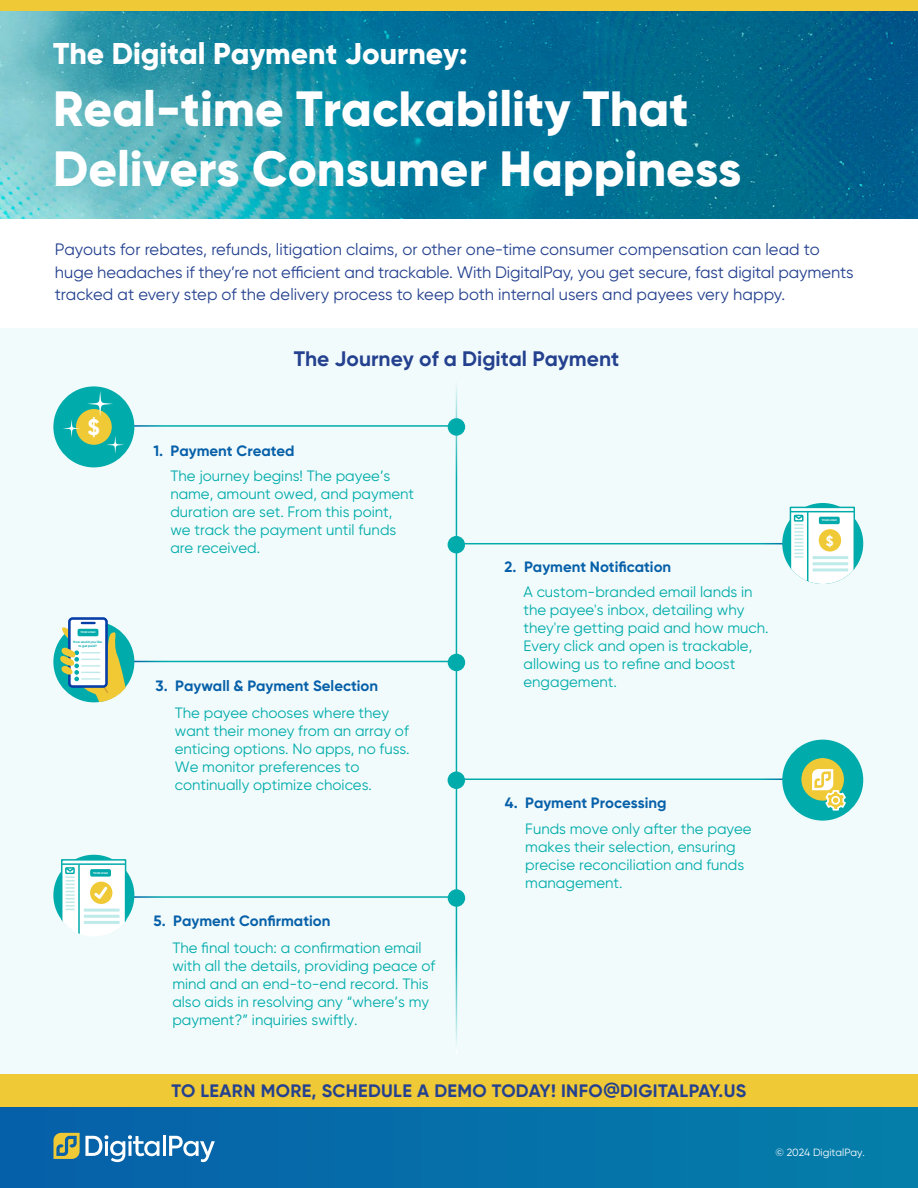
<style>
.page{position:relative;width:918px;height:1188px;background:#fff}
.page>*{position:absolute;margin:0;border:0;box-sizing:border-box;transform-origin:0 0}
.t1{font:800 49.5px/59.4px "Gilroy";color:#fff}
.t2{font:800 30px "Gilroy";color:#fff}
.t3{font:700 22.5px "Gilroy";color:#fff}
.t4{font:700 21px "Gilroy";color:#24418f}
.t5{font:700 18px "Gilroy";letter-spacing:.02em;color:#24418f}
.t6{font:16.5px/22.5px "Gilroy";color:#24418f}
.t7{font:15px/18px "Gilroy";color:#00abab}
.t8{font:700 15px "Gilroy";color:#0660a9}
.t9{font:700 14.1px "Gilroy";color:#fff}
.t10{font:700 11.7px "Gilroy";color:#02aaab}
.t11{font:10.5px "Gilroy";color:#fff}
.t12{font:700 3.3px/3.9px "Gilroy";color:#02aaab;text-align:center}
.t13{font:700 2.7px "Gilroy";letter-spacing:-.005em;color:#fff}
</style>
<div class="page">
<div style="left:0;top:328px;width:918px;height:746px;background:#f2fbfb"></div>
<svg style="left:0;top:11px;width:918px;height:208px;background:#1983a0"></svg>
<div style="left:0;top:1107px;width:918px;height:81px;background:linear-gradient(to right,#065fa9,#057fa9)"></div>
<div style="left:0;top:1075px;width:918px;height:32px;background:#f0c936"></div>
<svg style="left:53px;top:1133px;width:107px;height:29px;background:#5f94a9"></svg>
<hr style="left:163px;top:1135px;width:3px;height:21px;background:#fff">
<svg style="left:169px;top:1136px;width:46px;height:26px"></svg>
<div style="left:0;top:0;width:918px;height:11px;background:#f0c936"></div>
<hr style="left:456px;top:379px;width:1px;height:675px;background:#fff">
<hr style="left:132px;top:425px;width:324px;height:2px;background:#fff">
<div style="left:448px;top:418px;width:17px;height:18px;background:#00abab;border-radius:50%"></div>
<hr style="left:456px;top:543px;width:332px;height:1px;background:#fff">
<div style="left:448px;top:536px;width:17px;height:17px;background:#00abab;border-radius:50%"></div>
<hr style="left:456px;top:779px;width:332px;height:1px;background:#fff">
<div style="left:448px;top:772px;width:17px;height:17px;background:#00abab;border-radius:50%"></div>
<hr style="left:132px;top:661px;width:324px;height:1px;background:#fff">
<div style="left:448px;top:654px;width:17px;height:17px;background:#00abab;border-radius:50%"></div>
<hr style="left:132px;top:896px;width:324px;height:2px;background:#fff">
<div style="left:448px;top:889px;width:17px;height:18px;background:#00abab;border-radius:50%"></div>
<div style="left:53px;top:386px;width:81px;height:81px;background:#00abab;border-radius:50%"></div>
<div style="left:76px;top:409px;width:36px;height:36px;background:#f0c936;border-radius:50%"></div>
<svg style="left:87px;top:391px;width:26px;height:26px"></svg>
<svg style="left:62px;top:419px;width:19px;height:19px"></svg>
<svg style="left:106px;top:436px;width:18px;height:18px"></svg>
<div style="left:782px;top:503px;width:81px;height:81px;background:#00abab;border-radius:50%"></div>
<svg style="left:790px;top:507px;width:65px;height:77px;background:#ddefe3"></svg>
<hr style="left:813px;top:556px;width:35px;height:3px;background:#bfeaea">
<hr style="left:813px;top:562px;width:35px;height:3px;background:#bfeaea">
<hr style="left:813px;top:568px;width:35px;height:3px;background:#bfeaea">
<div style="left:819px;top:517px;width:21px;height:7px;background:#02aaab;border-radius:2px"></div>
<div style="left:53px;top:855px;width:81px;height:81px;background:#00abab;border-radius:50%"></div>
<svg style="left:61px;top:859px;width:65px;height:77px;background:#d5ede3"></svg>
<div style="left:53px;top:621px;width:81px;height:81px;background:#00abab;border-radius:50%"></div>
<svg style="left:69px;top:619px;width:37px;height:67px"></svg>
<div style="left:68px;top:617px;width:40px;height:71px;border:2px solid #073ea7;border-radius:3px"></div>
<svg style="left:59px;top:622px;width:70px;height:80px"></svg>
<div style="left:782px;top:740px;width:81px;height:81px;background:#00abab;border-radius:50%"></div>
<div style="left:801px;top:758px;width:43px;height:43px;background:#f0c936;border-radius:50%"></div>
<svg style="left:812px;top:769px;width:34px;height:42px"></svg>
<div style="left:831px;top:796px;width:9px;height:9px;border:2px solid #fff;border-radius:50%"></div>
<h2 class="t2" style="left:53px;top:40px;width:416px">The Digital Payment Journey:</h2>
<h1 class="t1" style="left:53px;top:82px;width:690px">Real-time Trackability That<br>Delivers Consumer Happiness</h1>
<p class="t6" style="left:55px;top:239px;width:800px">Payouts for rebates, refunds, litigation claims, or other one-time consumer compensation can lead to huge headaches if they’re not efficient and trackable. With DigitalPay, you get secure, fast digital payments tracked at every step of the delivery process to keep both internal users and payees very happy.</p>
<h3 class="t3" style="left:87px;top:417px;width:14px">$</h3>
<p class="t13" style="left:80px;top:631px;width:17px">YOUR LOGO</p>
<p class="t12" style="left:73px;top:640px;width:30px">How would you like to get paid?</p>
<p class="t10" style="left:76px;top:640px;width:25px">4:20</p>
<p class="t13" style="left:93px;top:872px;width:17px">YOUR LOGO</p>
<h3 class="t4" style="left:294px;top:349px;width:327px">The Journey of a Digital Payment</h3>
<p class="t8" style="left:153px;top:444px;width:143px">1. Payment Created</p>
<p class="t7" style="left:170px;top:468px;width:245px">The journey begins! The payee’s name, amount owed, and payment duration are set. From this point, we track the payment until funds are received.</p>
<p class="t8" style="left:156px;top:679px;width:224px">3. Paywall &amp; Payment Selection</p>
<p class="t7" style="left:175px;top:705px;width:236px">The payee chooses where they want their money from an array of enticing options. No apps, no fuss.<br>We monitor preferences to continually optimize choices.</p>
<p class="t8" style="left:154px;top:914px;width:178px">5. Payment Confirmation</p>
<p class="t7" style="left:172px;top:939px;width:265px">The final touch: a confirmation email with all the details, providing peace of mind and an end-to-end record. This also aids in resolving any “where’s my payment?” inquiries swiftly.</p>
<p class="t8" style="left:505px;top:560px;width:168px">2. Payment Notification</p>
<p class="t7" style="left:523px;top:584px;width:247px">A custom-branded email lands in the payee's inbox, detailing why they're getting paid and how much.<br>Every click and open is trackable, allowing us to refine and boost engagement.</p>
<p class="t8" style="left:505px;top:796px;width:163px">4. Payment Processing</p>
<p class="t7" style="left:525px;top:820px;width:228px">Funds move only after the payee makes their selection, ensuring precise reconciliation and funds management.</p>
<p class="t13" style="left:822px;top:519px;width:17px">YOUR LOGO</p>
<p class="t9" style="left:826px;top:534px;width:9px">$</p>
<p class="t5" style="left:172px;top:1083px;width:576px">TO LEARN MORE, SCHEDULE A DEMO TODAY! INFO<sup>@</sup>DIGITALPAY.US</p>
<p class="t11" style="left:776px;top:1147px;width:91px">© 2024 DigitalPay.</p>
</div>
